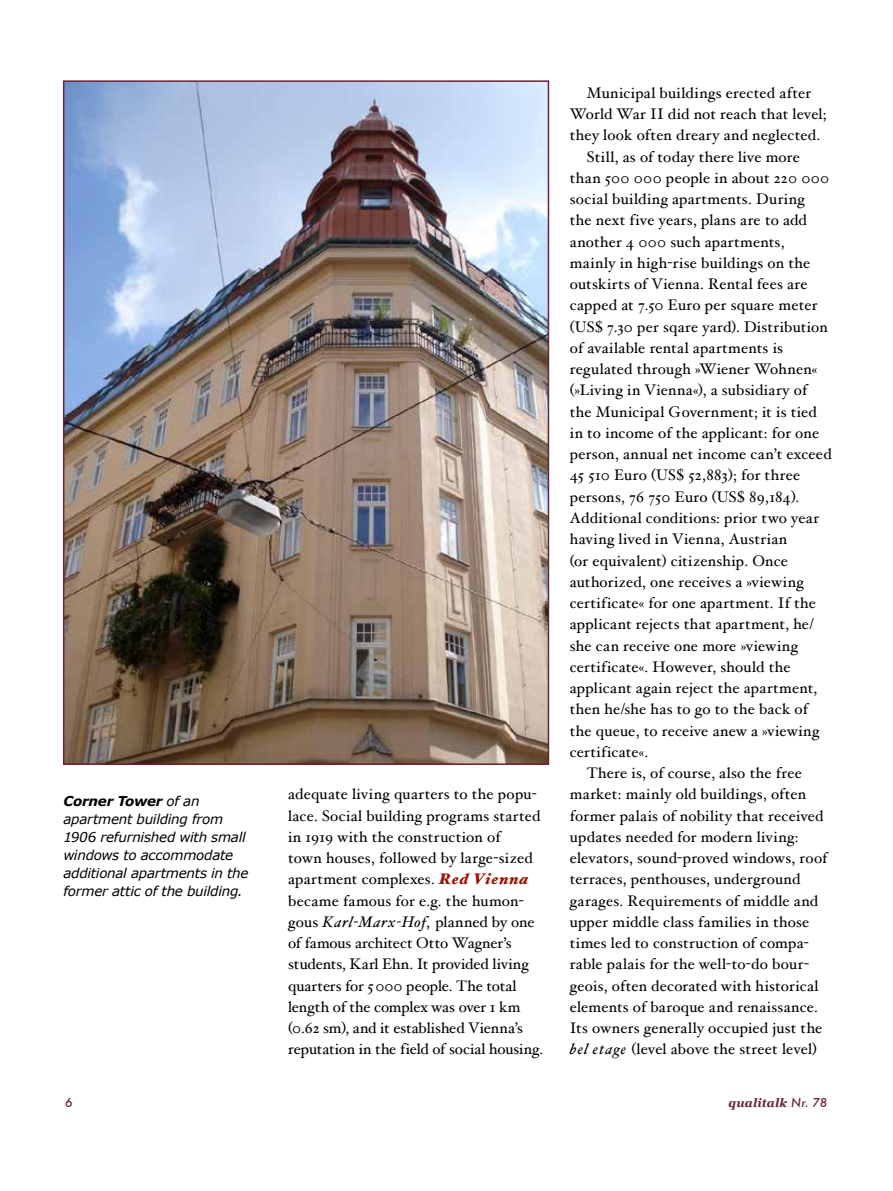
<style>
.page{position:relative;width:893px;height:1191px;background:#fff}
.page>*{position:absolute;margin:0;border:0;box-sizing:border-box;transform-origin:0 0}
.t1{font:15.3px/21.3px "Hoefler Text";letter-spacing:.015em;color:#000}
.t2{font:italic 13.5px/18px "Verdana";letter-spacing:-.02em;color:#000}
.t3{font:italic 700 12px "Georgia";letter-spacing:.015em;color:#682233}
.t4{font:italic 500 12px "Futura";color:#682233}
.s1{font-weight:700}
.s2{font-weight:900;font-style:italic;color:#971402}
.s3{font-style:italic}
.s4{font-family:"Futura";font-weight:500}
</style>
<div class="page">
<img style="left:66px;top:83px;width:480px;height:679px">
<div style="left:63px;top:80px;width:486px;height:685px;border:2px solid #682233"></div>
<p class="t2" style="left:63px;top:791px;width:187px"><span class="s1">Corner Tower</span> of an apartment building from<br>1906 refurnished with small windows to accommodate additional apartments in the former attic of the building.</p>
<p class="t1" style="left:288px;top:783px;width:257px">adequate living quarters to the popu&shy;lace. Social building programs started in 1919 with the construction of<br>town houses, followed by large-sized apartment complexes. <span class="s2">Red Vienna </span>became famous for e.g. the humon&shy;gous <span class="s3">Karl-Marx-Hof</span>, planned by one of famous architect Otto Wagner’s students, Karl Ehn. It provided living quarters for 5000 people. The total length of the complex was over 1 km (0.62 sm), and it established Vienna’s reputation in the field of social housing.</p>
<p class="t1" style="left:587px;top:82px;width:226px">Municipal buildings erected after</p>
<p class="t1" style="left:570px;top:103px;width:258px">World War II did not reach that level;</p>
<p class="t1" style="left:570px;top:124px;width:252px">they look often dreary and neglected.</p>
<p class="t1" style="left:587px;top:146px;width:215px">Still, as of today there live more</p>
<p class="t1" style="left:570px;top:167px;width:261px">than 500 000 people in about 220 000</p>
<p class="t1" style="left:570px;top:188px;width:236px">social building apartments. During</p>
<p class="t1" style="left:570px;top:209px;width:239px">the next five years, plans are to add</p>
<p class="t1" style="left:570px;top:231px;width:216px">another 4 000 such apartments,</p>
<p class="t1" style="left:570px;top:252px;width:242px">mainly in high-rise buildings on the</p>
<p class="t1" style="left:570px;top:273px;width:239px">outskirts of Vienna. Rental fees are</p>
<p class="t1" style="left:570px;top:294px;width:249px">capped at 7.50 Euro per square meter</p>
<p class="t1" style="left:570px;top:316px;width:259px">(US$ 7.30 per sqare yard). Distribution</p>
<p class="t1" style="left:570px;top:337px;width:215px">of available rental apartments is</p>
<p class="t1" style="left:570px;top:358px;width:249px">regulated through »Wiener Wohnen«</p>
<p class="t1" style="left:570px;top:379px;width:239px">(»Living in Vienna«), a subsidiary of</p>
<p class="t1" style="left:570px;top:401px;width:248px">the Municipal Government; it is tied</p>
<p class="t1" style="left:570px;top:422px;width:251px">in to income of the applicant: for one</p>
<p class="t1" style="left:570px;top:443px;width:263px">person, annual net income can’t exceed</p>
<p class="t1" style="left:570px;top:464px;width:232px">45 510 Euro (US$ 52,883); for three</p>
<p class="t1" style="left:570px;top:486px;width:231px">persons, 76 750 Euro (US$ 89,184).</p>
<p class="t1" style="left:570px;top:507px;width:251px">Additional conditions: prior two year</p>
<p class="t1" style="left:570px;top:528px;width:219px">having lived in Vienna, Austrian</p>
<p class="t1" style="left:570px;top:549px;width:220px">(or equivalent) citizenship. Once</p>
<p class="t1" style="left:570px;top:571px;width:235px">authorized, one receives a »viewing</p>
<p class="t1" style="left:570px;top:592px;width:248px">certificate« for one apartment. If the</p>
<p class="t1" style="left:570px;top:613px;width:245px">applicant rejects that apartment, he/</p>
<p class="t1" style="left:570px;top:634px;width:229px">she can receive one more »viewing</p>
<p class="t1" style="left:570px;top:656px;width:222px">certificate«. However, should the</p>
<p class="t1" style="left:570px;top:677px;width:249px">applicant again reject the apartment,</p>
<p class="t1" style="left:570px;top:698px;width:239px">then he/she has to go to the back of</p>
<p class="t1" style="left:570px;top:719px;width:251px">the queue, to receive anew a »viewing</p>
<p class="t1" style="left:570px;top:741px;width:80px">certificate«.</p>
<p class="t1" style="left:587px;top:762px;width:217px">There is, of course, also the free</p>
<p class="t1" style="left:570px;top:783px;width:238px">market: mainly old buildings, often</p>
<p class="t1" style="left:570px;top:804px;width:255px">former palais of nobility that received</p>
<p class="t1" style="left:570px;top:826px;width:230px">updates needed for modern living:</p>
<p class="t1" style="left:570px;top:847px;width:259px">elevators, sound-proved windows, roof</p>
<p class="t1" style="left:570px;top:868px;width:232px">terraces, penthouses, underground</p>
<p class="t1" style="left:570px;top:889px;width:250px">garages. Requirements of middle and</p>
<p class="t1" style="left:570px;top:911px;width:241px">upper middle class families in those</p>
<p class="t1" style="left:570px;top:932px;width:240px">times led to construction of compa-</p>
<p class="t1" style="left:570px;top:953px;width:241px">rable palais for the well-to-do bour-</p>
<p class="t1" style="left:570px;top:974px;width:250px">geois, often decorated with historical</p>
<p class="t1" style="left:570px;top:996px;width:250px">elements of baroque and renaissance.</p>
<p class="t1" style="left:570px;top:1017px;width:254px">Its owners generally occupied just the</p>
<p class="t1" style="left:570px;top:1038px;width:249px"><span class="s3">bel etage</span> (level above the street level)</p>
<p class="t4" style="left:65px;top:1094px;width:9px">6</p>
<p class="t3" style="left:728px;top:1095px;width:100px">qualitalk <span class="s4">Nr. 78</span></p>
</div>
